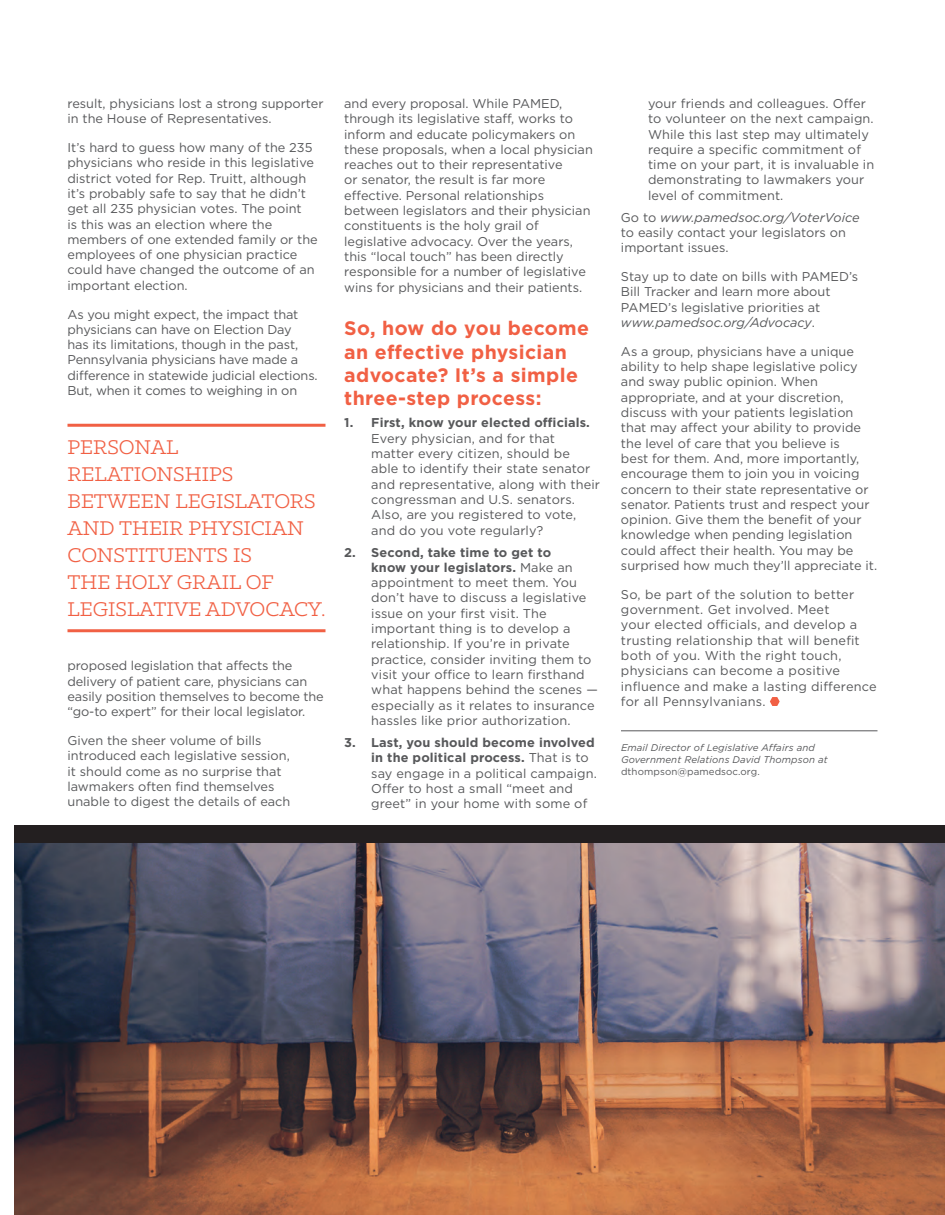
<style>
.page{position:relative;width:945px;height:1215px;background:#fff}
.page>*{position:absolute;margin:0;border:0;box-sizing:border-box;transform-origin:0 0}
.t1{font:22.5px/27px "Klinic Slab";color:#f16044}
.t2{font:700 19.5px/23.4px "Gotham";letter-spacing:.02em;color:#f16044}
.t3{font:12.75px/15.3px "Gotham";color:#57585a}
.t4{font:12.75px/15.3px "Gotham";letter-spacing:.02em;color:#57585a}
.t5{font:700 12.75px "Gotham";letter-spacing:.01em;color:#57585a}
.t6{font:italic 9.75px/11.7px "Gotham";letter-spacing:.01em;color:#57585a}
.t7{font:9.75px "Gotham";letter-spacing:.01em;color:#57585a}
.s1{font-weight:700}
.s2{font-style:italic}
</style>
<div class="page">
<img style="left:14px;top:843px;width:931px;height:372px">
<div style="left:14px;top:825px;width:931px;height:18px;background:#231f20"></div>
<hr style="left:621px;top:730px;width:257px;height:1px;background:#57585a">
<svg style="left:770px;top:697px;width:10px;height:9px"></svg>
<hr style="left:68px;top:424px;width:258px;height:3px;background:#f16044">
<hr style="left:68px;top:629px;width:258px;height:3px;background:#f16044">
<p class="t3" style="left:68px;top:96px;width:258px">result, physicians lost a strong supporter in the House of Representatives.</p>
<p class="t3" style="left:68px;top:140px;width:252px">It’s hard to guess how many of the 235 physicians who reside in this legislative district voted for Rep. Truitt, although it’s probably safe to say that he didn’t get all 235 physician votes. The point<br>is this was an election where the members of one extended family or the employees of one physician practice could have changed the outcome of an important election.</p>
<p class="t3" style="left:68px;top:306px;width:252px">As you might expect, the impact that physicians can have on Election Day<br>has its limitations, though in the past, Pennsylvania physicians have made a difference in statewide judicial elections.<br>But, when it comes to weighing in on</p>
<h1 class="t1" style="left:68px;top:433px;width:260px">PERSONAL<br>RELATIONSHIPS<br>BETWEEN LEGISLATORS<br>AND THEIR PHYSICIAN<br>CONSTITUENTS IS<br>THE HOLY GRAIL OF<br>LEGISLATIVE ADVOCACY.</h1>
<p class="t3" style="left:68px;top:658px;width:258px">proposed legislation that affects the delivery of patient care, physicians can easily position themselves to become the “go-to expert” for their local legislator.</p>
<p class="t3" style="left:68px;top:733px;width:224px">Given the sheer volume of bills introduced each legislative session, it should come as no surprise that lawmakers often find themselves unable to digest the details of each</p>
<p class="t3" style="left:344px;top:96px;width:250px">and every proposal. While PAMED, through its legislative staff, works to inform and educate policymakers on these proposals, when a local physician reaches out to their representative<br>or senator, the result is far more effective. Personal relationships between legislators and their physician constituents is the holy grail of legislative advocacy. Over the years, this “local touch” has been directly responsible for a number of legislative wins for physicians and their patients.</p>
<h2 class="t2" style="left:344px;top:316px;width:246px">So, how do you become an effective physician advocate? It’s a simple three-step process:</h2>
<p class="t5" style="left:344px;top:414px;width:247px">1. First, know your elected officials.</p>
<p class="t3" style="left:371px;top:430px;width:230px">Every physician, and for that matter every citizen, should be able to identify their state senator and representative, along with their congressman and U.S. senators.<br>Also, are you registered to vote, and do you vote regularly?</p>
<p class="t3" style="left:371px;top:544px;width:228px;text-indent:-27px"><span class="s1">2. Second, take time to get to<br>know your legislators.</span> Make an appointment to meet them. You don’t have to discuss a legislative issue on your first visit. The important thing is to develop a relationship. If you’re in private practice, consider inviting them to visit your office to learn firsthand what happens behind the scenes — especially as it relates to insurance hassles like prior authorization.</p>
<p class="t3" style="left:371px;top:734px;width:227px;text-indent:-27px"><span class="s1">3. Last, you should become involved in the political process.</span> That is to say engage in a political campaign.<br>Offer to host a small “meet and greet” in your home with some of</p>
<p class="t3" style="left:648px;top:96px;width:228px">your friends and colleagues. Offer to volunteer on the next campaign.<br>While this last step may ultimately require a specific commitment of time on your part, it is invaluable in demonstrating to lawmakers your level of commitment.</p>
<p class="t3" style="left:621px;top:209px;width:240px">Go to <span class="s2">www.pamedsoc.org/VoterVoice </span>to easily contact your legislators on important issues.</p>
<p class="t3" style="left:621px;top:269px;width:239px">Stay up to date on bills with PAMED’s Bill Tracker and learn more about PAMED’s legislative priorities at <span class="s2">www.pamedsoc.org/Advocacy</span>.</p>
<p class="t3" style="left:621px;top:343px;width:258px">As a group, physicians have a unique ability to help shape legislative policy and sway public opinion. When appropriate, and at your discretion, discuss with your patients legislation that may affect your ability to provide the level of care that you believe is<br>best for them. And, more importantly, encourage them to join you in voicing concern to their state representative or senator. Patients trust and respect your opinion. Give them the benefit of your knowledge when pending legislation could affect their health. You may be surprised how much they’ll appreciate it.</p>
<p class="t4" style="left:621px;top:586px;width:257px">So, be part of the solution to better government. Get involved. Meet<br>your elected officials, and develop a trusting relationship that will benefit both of you. With the right touch, physicians can become a positive influence and make a lasting difference for all Pennsylvanians.</p>
<p class="t6" style="left:621px;top:742px;width:208px">Email Director of Legislative Affairs and<br>Government Relations David Thompson at</p>
<p class="t7" style="left:621px;top:765px;width:140px">dthompson@pamedsoc.org.</p>
</div>
